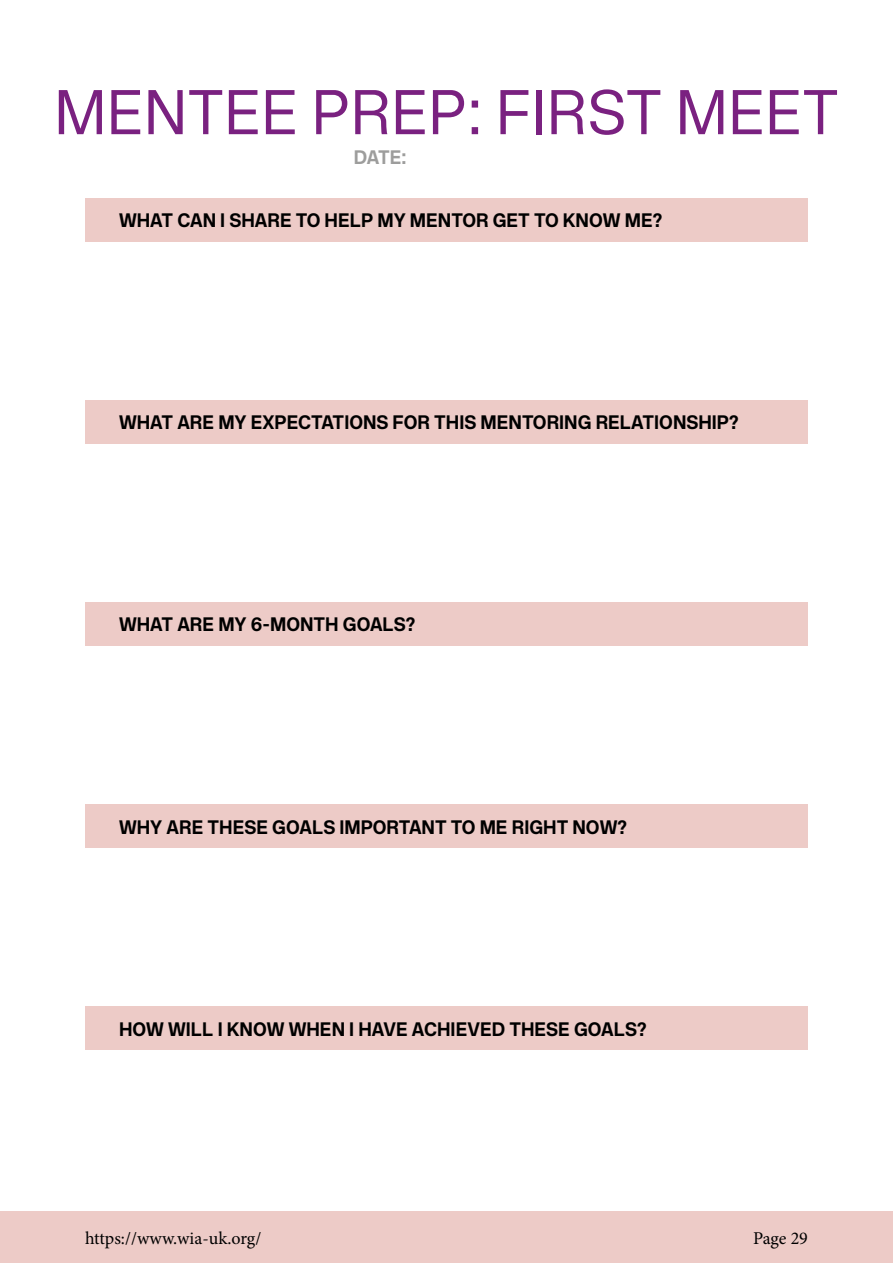
<style>
.page{position:relative;width:893px;height:1263px;background:#fff}
.page>*{position:absolute;margin:0;border:0;box-sizing:border-box;transform-origin:0 0}
.t1{font:300 63px "New Rail Alphabet";color:#7a2180}
.t2{font:700 19.5px "New Rail Alphabet";color:#000}
.t3{font:700 19.5px "New Rail Alphabet";color:#9d9d9c}
.t4{font:18px "Minion Pro";letter-spacing:-.005em;color:#000}
</style>
<div class="page">
<div style="left:85px;top:198px;width:723px;height:44px;background:#edcbc7"></div>
<div style="left:85px;top:400px;width:723px;height:44px;background:#edcbc7"></div>
<div style="left:85px;top:602px;width:723px;height:44px;background:#edcbc7"></div>
<div style="left:85px;top:804px;width:723px;height:44px;background:#edcbc7"></div>
<div style="left:85px;top:1006px;width:723px;height:44px;background:#edcbc7"></div>
<div style="left:0;top:1212px;width:893px;height:51px;background:#edcbc7"></div>
<h1 class="t1" style="left:54px;top:71px;width:786px">MENTEE PREP: FIRST MEET</h1>
<p class="t3" style="left:354px;top:144px;width:54px">DATE:</p>
<p class="t2" style="left:119px;top:207px;width:545px">WHAT CAN I SHARE TO HELP MY MENTOR GET TO KNOW ME?</p>
<p class="t2" style="left:119px;top:409px;width:621px">WHAT ARE MY EXPECTATIONS FOR THIS MENTORING RELATIONSHIP?</p>
<p class="t2" style="left:119px;top:611px;width:298px">WHAT ARE MY 6-MONTH GOALS?</p>
<p class="t2" style="left:119px;top:814px;width:509px">WHY ARE THESE GOALS IMPORTANT TO ME RIGHT NOW?</p>
<p class="t2" style="left:119px;top:1016px;width:529px">HOW WILL I KNOW WHEN I HAVE ACHIEVED THESE GOALS?</p>
<p class="t4" style="left:85px;top:1226px;width:178px">https://www.wia-uk.org/</p>
<p class="t4" style="left:753px;top:1226px;width:56px">Page 29</p>
</div>
